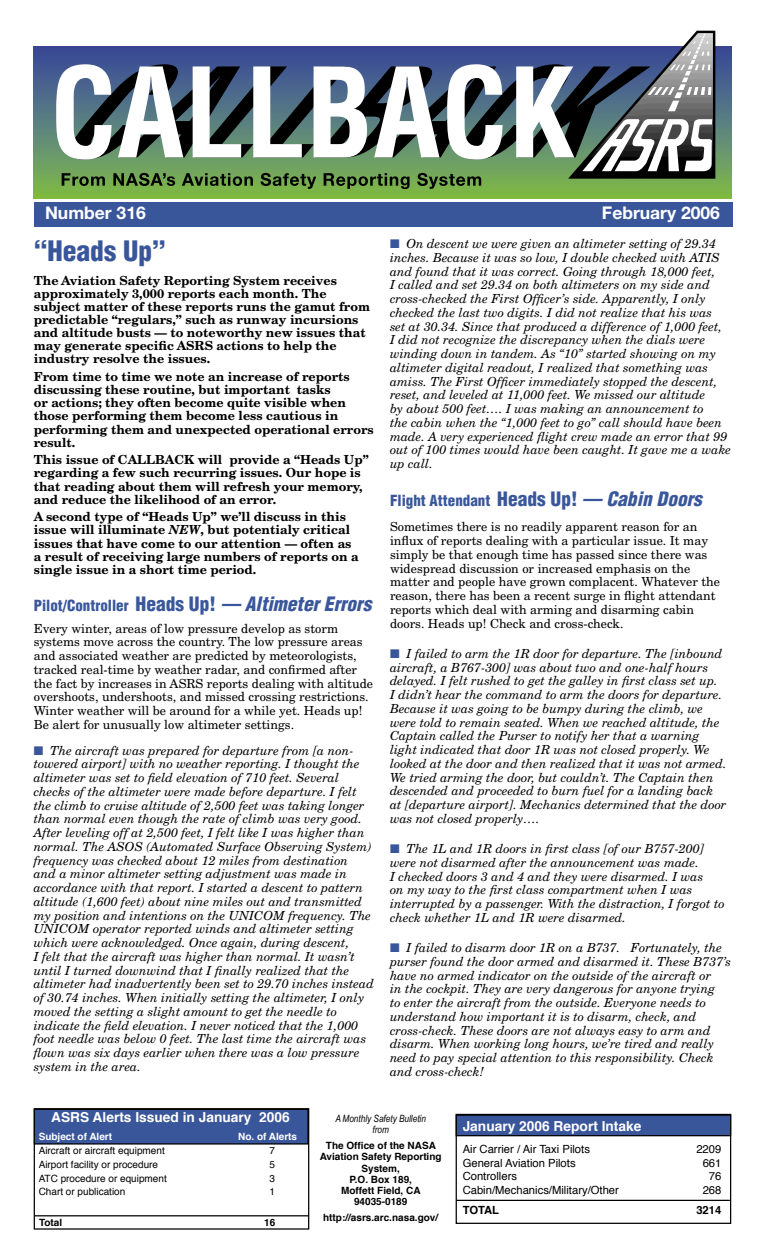
<style>
.page{position:relative;width:765px;height:1260px;background:#fff}
.page>*{position:absolute;margin:0;border:0;box-sizing:border-box;transform-origin:0 0}
.Headline_2{font:900 condensed 27.5px "Helvetica";color:#3a569b}
.t1{font:700 17.5px "Helvetica Neue";color:#fff}
.Headline_2-2{font:900 condensed 15px "Helvetica";color:#3a579c}
.t2{font:700 13.75px "Helvetica";color:#fff}
.Body_Text_2{font:italic 12.5px/13.8px "New Century Schlbk";color:#000}
.Body_Text_1{font:700 12.5px/13.1px "New Century Schlbk";color:#000}
.Body_Text_1-2{font:12.5px/13.8px "New Century Schlbk";color:#000}
.t3{font:11.25px "Helvetica";color:#000}
.t4{font:700 11.25px "Helvetica";color:#000}
.t5{font:700 10px/11.2px "Helvetica";color:#000;text-align:center}
.t6{font:10px "Helvetica";color:#000}
.t7{font:italic 10px "Arial Narrow";color:#000}
.t8{font:700 10px "Helvetica";color:#fff}
.s1{font-style:italic}
.s2{font-size:19.38px}
.s3{font-style:italic;font-size:19.38px}
.s4{color:#3a569b}
</style>
<div class="page">
<svg style="left:34px;top:47px;width:698px;height:151px;background:#6c9c5c"></svg>
<svg style="left:56px;top:31px;width:661px;height:158px"></svg>
<div style="left:456px;top:1115px;width:275px;height:21px;background:#3a569b"></div>
<div style="left:456px;top:1114px;width:275px;height:22px;border:1px solid #000"></div>
<div style="left:456px;top:1114px;width:275px;height:110px;border:1px solid #000"></div>
<hr style="left:456px;top:1200px;width:274px;height:1px;background:#000">
<div style="left:34px;top:202px;width:698px;height:24px;background:#3a569b"></div>
<div style="left:34px;top:1109px;width:274px;height:35px;background:#3a569b"></div>
<div style="left:34px;top:1109px;width:275px;height:36px;border:1px solid #000"></div>
<div style="left:34px;top:1108px;width:275px;height:122px;border:1px solid #000"></div>
<hr style="left:34px;top:1215px;width:275px;height:1px;background:#000">
<p class="t1" style="left:45px;top:202px;width:102px">Number 316</p>
<p class="t1" style="left:602px;top:202px;width:120px">February 2006</p>
<p class="Headline_2" style="left:34px;top:234px;width:134px">“Heads Up”</p>
<p class="Body_Text_1" style="left:34px;top:273px;width:338px">The Aviation Safety Reporting System receives approximately 3,000 reports each month. The subject matter of these reports runs the gamut from predictable “regulars,” such as runway incursions and altitude busts — to noteworthy new issues that may generate specific ASRS actions to help the industry resolve the issues.</p>
<p class="Body_Text_1" style="left:34px;top:370px;width:342px">From time to time we note an increase of reports discussing these routine, but important tasks<br>or actions; they often become quite visible when those performing them become less cautious in performing them and unexpected operational errors result.</p>
<p class="Body_Text_1" style="left:34px;top:453px;width:336px">This issue of CALLBACK will provide a “Heads Up” regarding a few such recurring issues. Our hope is that reading about them will refresh your memory, and reduce the likelihood of an error.</p>
<p class="Body_Text_1" style="left:34px;top:510px;width:327px">A second type of “Heads Up” we’ll discuss in this issue will illuminate <span class="s1">NEW</span>, but potentialy critical issues that have come to our attention — often as a result of receiving large numbers of reports on a single issue in a short time period.</p>
<p class="Headline_2-2" style="left:34px;top:596px;width:339px">Pilot/Controller <span class="s2">Heads Up!</span> <span class="s3">— Altimeter Errors</span></p>
<p class="Body_Text_1-2" style="left:34px;top:621px;width:341px">Every winter, areas of low pressure develop as storm systems move across the country. The low pressure areas and associated weather are predicted by meteorologists, tracked real-time by weather radar, and confirmed after the fact by increases in ASRS reports dealing with altitude overshoots, undershoots, and missed crossing restrictions.<br>Winter weather will be around for a while yet. Heads up!<br>Be alert for unusually low altimeter settings.</p>
<p class="Body_Text_2" style="left:34px;top:743px;width:342px"><span class="s4">■</span> The aircraft was prepared for departure from [a non&shy;towered airport] with no weather reporting. I thought the altimeter was set to field elevation of 710 feet. Several checks of the altimeter were made before departure. I felt the climb to cruise altitude of 2,500 feet was taking longer than normal even though the rate of climb was very good.<br>After leveling off at 2,500 feet, I felt like I was higher than normal. The ASOS (Automated Surface Observing System) frequency was checked about 12 miles from destination<br>and a minor altimeter setting adjustment was made in accordance with that report. I started a descent to pattern altitude (1,600 feet) about nine miles out and transmitted my position and intentions on the UNICOM frequency. The UNICOM operator reported winds and altimeter setting which were acknowledged. Once again, during descent,<br>I felt that the aircraft was higher than normal. It wasn’t until I turned downwind that I finally realized that the altimeter had inadvertently been set to 29.70 inches instead of 30.74 inches. When initially setting the altimeter, I only moved the setting a slight amount to get the needle to indicate the field elevation. I never noticed that the 1,000 foot needle was below 0 feet. The last time the aircraft was flown was six days earlier when there was a low pressure system in the area.</p>
<p class="Body_Text_2" style="left:390px;top:237px;width:343px"><span class="s4">■</span> On descent we were given an altimeter setting of 29.34 inches. Because it was so low, I double checked with ATIS and found that it was correct. Going through 18,000 feet,<br>I called and set 29.34 on both altimeters on my side and cross-checked the First Officer’s side. Apparently, I only checked the last two digits. I did not realize that his was<br>set at 30.34. Since that produced a difference of 1,000 feet,<br>I did not recognize the discrepancy when the dials were winding down in tandem. As “10” started showing on my altimeter digital readout, I realized that something was amiss. The First Officer immediately stopped the descent, reset, and leveled at 11,000 feet. We missed our altitude<br>by about 500 feet…. I was making an announcement to<br>the cabin when the “1,000 feet to go” call should have been made. A very experienced flight crew made an error that 99 out of 100 times would have been caught. It gave me a wake up call.</p>
<p class="Headline_2-2" style="left:390px;top:491px;width:313px">Flight Attendant <span class="s2">Heads Up!</span> <span class="s3">— Cabin Doors</span></p>
<p class="Body_Text_1-2" style="left:390px;top:520px;width:332px">Sometimes there is no readily apparent reason for an influx of reports dealing with a particular issue. It may simply be that enough time has passed since there was widespread discussion or increased emphasis on the matter and people have grown complacent. Whatever the reason, there has been a recent surge in flight attendant reports which deal with arming and disarming cabin doors. Heads up! Check and cross-check.</p>
<p class="Body_Text_2" style="left:390px;top:646px;width:338px"><span class="s4">■</span> I failed to arm the 1R door for departure. The [inbound aircraft, a B767-300] was about two and one-half hours delayed. I felt rushed to get the galley in first class set up.<br>I didn’t hear the command to arm the doors for departure.<br>Because it was going to be bumpy during the climb, we were told to remain seated. When we reached altitude, the Captain called the Purser to notify her that a warning light indicated that door 1R was not closed properly. We looked at the door and then realized that it was not armed.<br>We tried arming the door, but couldn’t. The Captain then descended and proceeded to burn fuel for a landing back at [departure airport]. Mechanics determined that the door was not closed properly….</p>
<p class="Body_Text_2" style="left:390px;top:842px;width:336px"><span class="s4">■</span> The 1L and 1R doors in first class [of our B757-200] were not disarmed after the announcement was made.<br>I checked doors 3 and 4 and they were disarmed. I was<br>on my way to the first class compartment when I was interrupted by a passenger. With the distraction, I forgot to check whether 1L and 1R were disarmed.</p>
<p class="Body_Text_2" style="left:390px;top:941px;width:343px"><span class="s4">■</span> I failed to disarm door 1R on a B737. Fortunately, the purser found the door armed and disarmed it. These B737’s have no armed indicator on the outside of the aircraft or<br>in the cockpit. They are very dangerous for anyone trying<br>to enter the aircraft from the outside. Everyone needs to understand how important it is to disarm, check, and cross-check. These doors are not always easy to arm and disarm. When working long hours, we’re tired and really need to pay special attention to this responsibility. Check and cross-check!</p>
<p class="t2" style="left:51px;top:1105px;width:240px">ASRS Alerts Issued in January 2006</p>
<p class="t8" style="left:39px;top:1128px;width:75px">Subject of Alert</p>
<p class="t8" style="left:238px;top:1128px;width:61px">No. of Alerts</p>
<p class="t6" style="left:39px;top:1142px;width:128px">Aircraft or aircraft equipment</p>
<p class="t6" style="left:269px;top:1142px;width:7px">7</p>
<p class="t6" style="left:39px;top:1156px;width:121px">Airport facility or procedure</p>
<p class="t6" style="left:269px;top:1156px;width:7px">5</p>
<p class="t6" style="left:39px;top:1170px;width:130px">ATC procedure or equipment</p>
<p class="t6" style="left:269px;top:1170px;width:7px">3</p>
<p class="t6" style="left:39px;top:1183px;width:88px">Chart or publication</p>
<p class="t6" style="left:269px;top:1183px;width:7px">1</p>
<p class="t5" style="left:39px;top:1216px;width:25px">Total</p>
<p class="t5" style="left:264px;top:1216px;width:13px">16</p>
<p class="t7" style="left:335px;top:1113px;width:92px">A Monthly Safety Bulletin</p>
<p class="t7" style="left:373px;top:1124px;width:18px">from</p>
<p class="t5" style="left:320px;top:1139px;width:123px">The Office of the NASA<br>Aviation Safety Reporting<br>System,</p>
<p class="t5" style="left:349px;top:1173px;width:64px">P.O. Box 189,</p>
<p class="t5" style="left:341px;top:1184px;width:81px">Moffett Field, CA</p>
<p class="t5" style="left:354px;top:1196px;width:55px">94035-0189</p>
<p class="t5" style="left:323px;top:1211px;width:117px">http://asrs.arc.nasa.gov/</p>
<p class="t2" style="left:463px;top:1113px;width:180px">January 2006 Report Intake</p>
<p class="t3" style="left:463px;top:1140px;width:129px">Air Carrier / Air Taxi Pilots</p>
<p class="t3" style="left:696px;top:1140px;width:27px">2209</p>
<p class="t3" style="left:463px;top:1153px;width:114px">General Aviation Pilots</p>
<p class="t3" style="left:703px;top:1153px;width:20px">661</p>
<p class="t3" style="left:463px;top:1167px;width:56px">Controllers</p>
<p class="t3" style="left:709px;top:1167px;width:14px">76</p>
<p class="t3" style="left:463px;top:1180px;width:158px">Cabin/Mechanics/Military/Other</p>
<p class="t3" style="left:703px;top:1180px;width:20px">268</p>
<p class="t4" style="left:463px;top:1200px;width:38px">TOTAL</p>
<p class="t4" style="left:696px;top:1200px;width:27px">3214</p>
</div>
